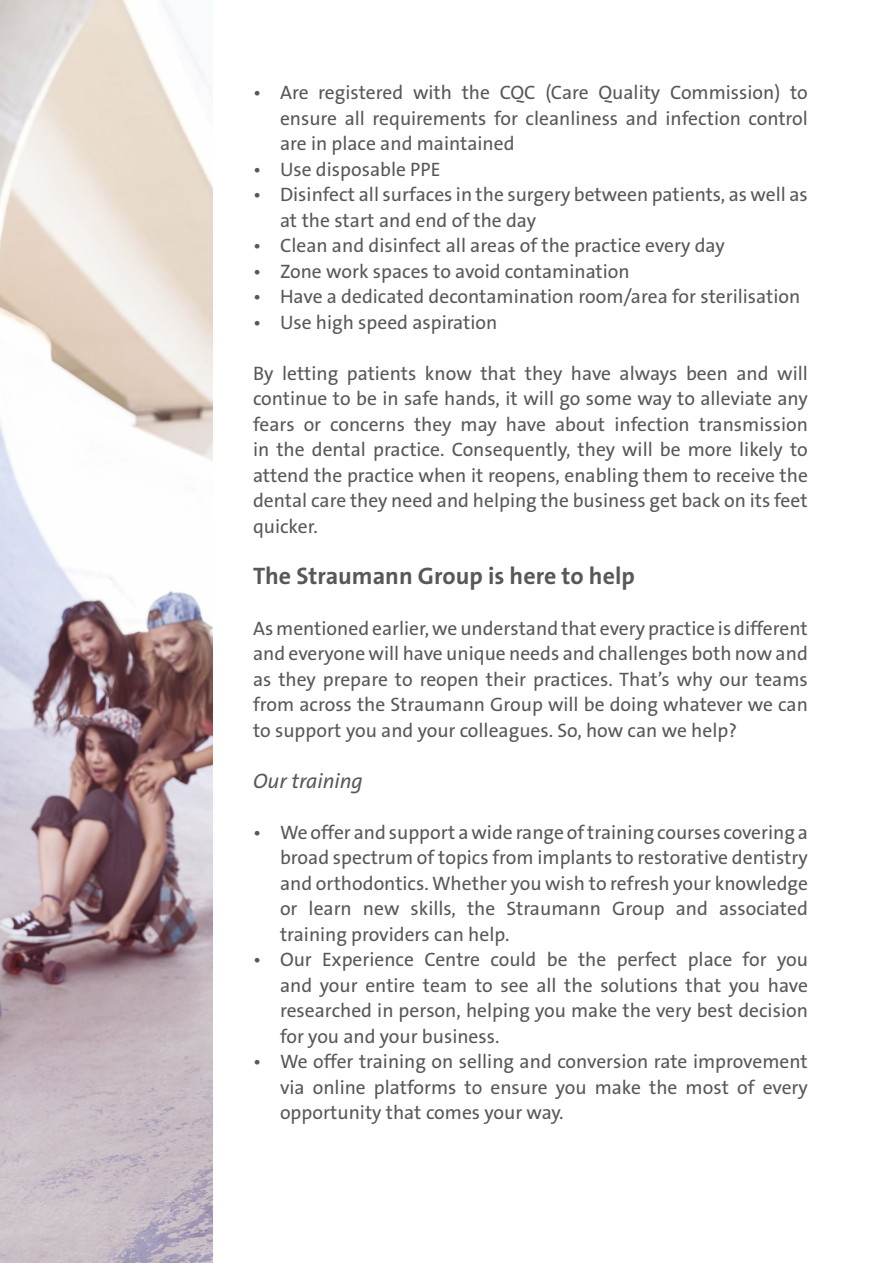
<style>
.page{position:relative;width:893px;height:1263px;background:#fff}
.page>*{position:absolute;margin:0;border:0;box-sizing:border-box;transform-origin:0 0}
.t1{font:700 24px "The Sans B7";color:#57585a}
.t2{font:italic 21px "The Sans B5 Plain";color:#57585a}
.t3{font:19.5px/25.5px "The Sans B5 Plain";color:#57585a;text-align:justify}
</style>
<div class="page">
<img style="left:0;top:0;width:213px;height:1263px">
<p class="t3" style="left:280px;top:81px;width:529px;text-indent:-27px">• Are registered with the CQC (Care Quality Commission) to ensure all requirements for cleanliness and infection control are in place and maintained</p>
<p class="t3" style="left:253px;top:157px;width:189px">• Use disposable PPE</p>
<p class="t3" style="left:280px;top:183px;width:529px;text-indent:-27px">• Disinfect all surfaces in the surgery between patients, as well as at the start and end of the day</p>
<p class="t3" style="left:253px;top:234px;width:473px">• Clean and disinfect all areas of the practice every day</p>
<p class="t3" style="left:253px;top:259px;width:378px">• Zone work spaces to avoid contamination</p>
<p class="t3" style="left:253px;top:285px;width:549px">• Have a dedicated decontamination room/area for sterilisation</p>
<p class="t3" style="left:253px;top:310px;width:246px">• Use high speed aspiration</p>
<p class="t3" style="left:253px;top:361px;width:556px">By letting patients know that they have always been and will continue to be in safe hands, it will go some way to alleviate any fears or concerns they may have about infection transmission in the dental practice. Consequently, they will be more likely to attend the practice when it reopens, enabling them to receive the dental care they need and helping the business get back on its feet quicker.</p>
<p class="t1" style="left:253px;top:563px;width:383px">The Straumann Group is here to help</p>
<p class="t3" style="left:253px;top:616px;width:556px">As mentioned earlier, we understand that every practice is different and everyone will have unique needs and challenges both now and as they prepare to reopen their practices. That’s why our teams from across the Straumann Group will be doing whatever we can to support you and your colleagues. So, how can we help?</p>
<p class="t2" style="left:253px;top:770px;width:111px">Our training</p>
<p class="t3" style="left:280px;top:820px;width:529px;text-indent:-27px">• We offer and support a wide range of training courses covering a broad spectrum of topics from implants to restorative dentistry and orthodontics. Whether you wish to refresh your knowledge or learn new skills, the Straumann Group and associated training providers can help.</p>
<p class="t3" style="left:280px;top:948px;width:529px;text-indent:-27px">• Our Experience Centre could be the perfect place for you and your entire team to see all the solutions that you have researched in person, helping you make the very best decision for you and your business.</p>
<p class="t3" style="left:280px;top:1050px;width:529px;text-indent:-27px">• We offer training on selling and conversion rate improvement via online platforms to ensure you make the most of every opportunity that comes your way.</p>
</div>
